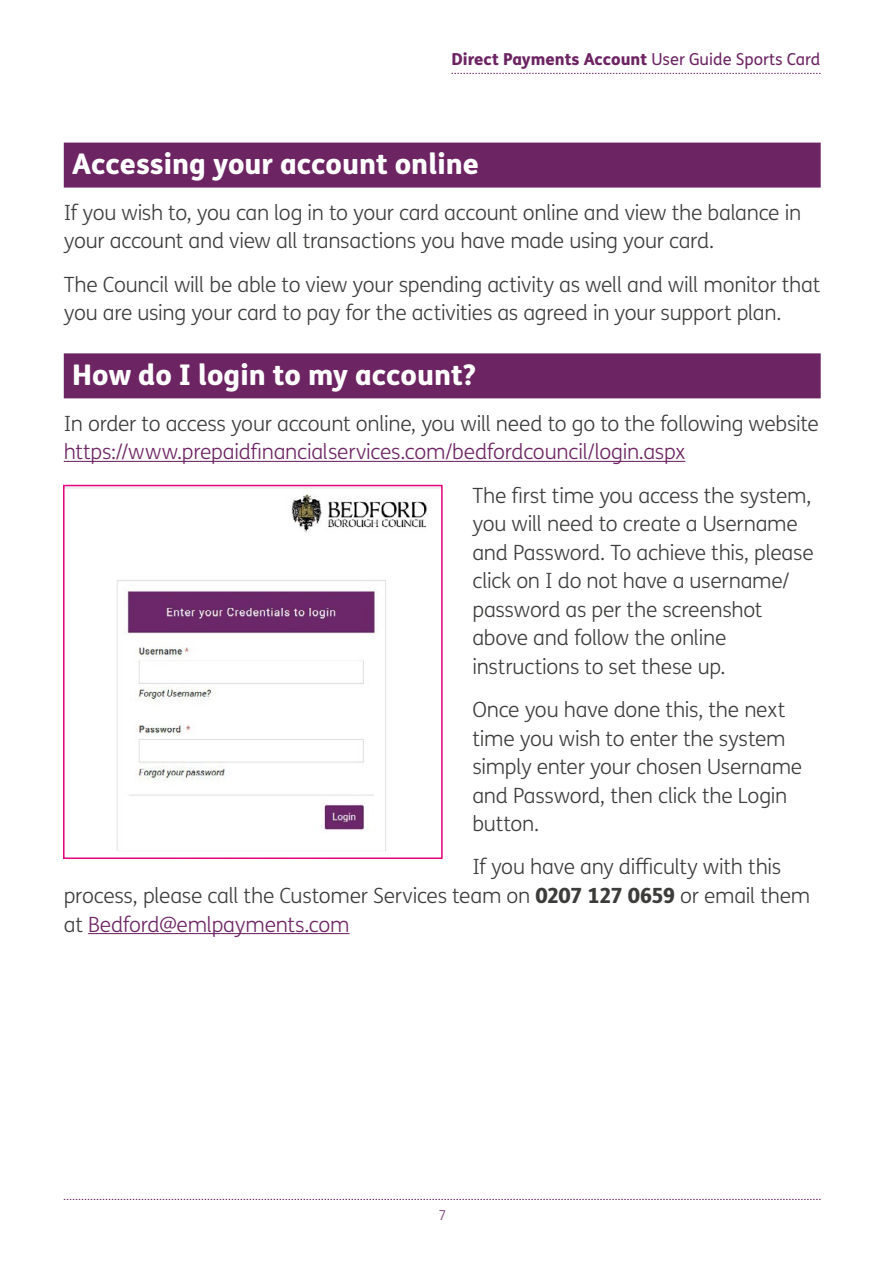
<style>
.page{position:relative;width:893px;height:1263px;background:#fff}
.page>*{position:absolute;margin:0;border:0;box-sizing:border-box;transform-origin:0 0}
.Page_Title{font:800 28.5px "FS Me Pro";color:#fff}
.Body_Text{font:300 21px/28.5px "FS Me Pro";letter-spacing:-.015em;color:#3c3c3b}
.t1{font:800 16.5px "FS Me Pro";color:#6d2463}
.t2{font:300 13.5px "FS Me Pro";color:#6d2463}
.s1{font-weight:400}
.s2{color:#6d2463}
.s3{font-weight:800}
</style>
<div class="page">
<svg style="left:64px;top:1199px;width:757px;height:1px"></svg>
<svg style="left:451px;top:73px;width:370px;height:1px"></svg>
<div style="left:64px;top:143px;width:757px;height:45px;background:#6d2463"></div>
<div style="left:64px;top:353px;width:757px;height:45px;background:#6d2463"></div>
<hr style="left:64px;top:461px;width:621px;height:1px;background:#6d2463">
<hr style="left:88px;top:933px;width:262px;height:1px;background:#6d2463">
<img style="left:66px;top:488px;width:374px;height:363px">
<div style="left:63px;top:485px;width:380px;height:374px;border:2px solid #e6007d"></div>
<p class="t1" style="left:451px;top:46px;width:370px">Direct Payments Account <span class="s1">User Guide Sports Card</span></p>
<p class="Page_Title" style="left:72px;top:142px;width:408px">Accessing your account online</p>
<p class="Body_Text" style="left:64px;top:198px;width:739px">If you wish to, you can log in to your card account online and view the balance in your account and view all transactions you have made using your card.</p>
<p class="Body_Text" style="left:64px;top:270px;width:758px">The Council will be able to view your spending activity as well and will monitor that you are using your card to pay for the activities as agreed in your support plan.</p>
<p class="Page_Title" style="left:72px;top:353px;width:405px">How do I login to my account?</p>
<p class="Body_Text" style="left:64px;top:409px;width:757px">In order to access your account online, you will need to go to the following website <span class="s2">https://www.prepaidfinancialservices.com/bedfordcouncil/login.aspx</span></p>
<p class="Body_Text" style="left:472px;top:480px;width:343px">The first time you access the system, you will need to create a Username and Password. To achieve this, please click on I do not have a username/ password as per the screenshot above and follow the online instructions to set these up.</p>
<p class="Body_Text" style="left:472px;top:695px;width:331px">Once you have done this, the next time you wish to enter the system simply enter your chosen Username and Password, then click the Login button.</p>
<p class="Body_Text" style="left:64px;top:852px;width:748px;text-indent:409px">If you have any difficulty with this process, please call the Customer Services team on <span class="s3">0207 127 0659</span> or email them at <span class="s2">Bedford@emlpayments.com</span></p>
<p class="t2" style="left:438px;top:1206px;width:9px">7</p>
</div>
